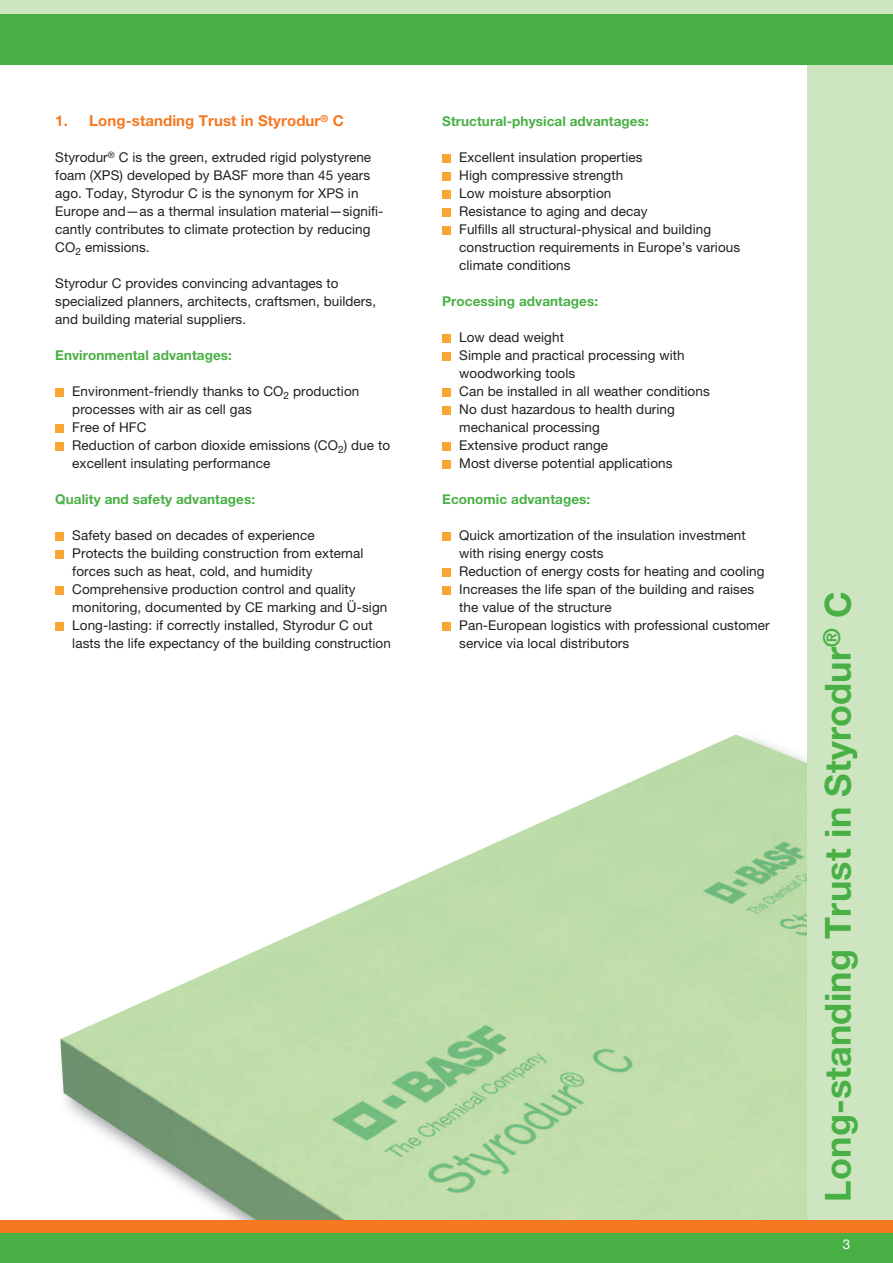
<style>
.page{position:relative;width:893px;height:1263px;background:#fff}
.page>*{position:absolute;margin:0;border:0;box-sizing:border-box;transform-origin:0 0}
.t1{font:700 36px "Helvetica Neue";letter-spacing:.005em;color:#49b045}
.t2{font:700 15px "Helvetica Neue";letter-spacing:.005em;color:#f47921}
.t3{font:13.5px/18px "Helvetica Neue";letter-spacing:.005em;color:#231f20}
.t4{font:700 13.5px "Helvetica Neue";letter-spacing:.005em;color:#49b045}
.t5{font:13.5px "Helvetica Neue";color:#fff}
</style>
<div class="page">
<img style="left:60px;top:734px;width:748px;height:487px">
<div style="left:808px;top:0;width:85px;height:1263px;background:#cde5c1"></div>
<div style="left:0;top:1221px;width:893px;height:42px;background:#f47921"></div>
<div style="left:0;top:1233px;width:893px;height:30px;background:#49b045"></div>
<div style="left:0;top:0;width:893px;height:64px;background:#49b045"></div>
<div style="left:0;top:0;width:893px;height:13px;background:#cde5c1"></div>
<div style="left:55px;top:388px;width:8px;height:8px;background:#faa633"></div>
<div style="left:55px;top:424px;width:8px;height:8px;background:#faa633"></div>
<div style="left:55px;top:442px;width:8px;height:8px;background:#faa633"></div>
<div style="left:55px;top:533px;width:8px;height:8px;background:#faa633"></div>
<div style="left:55px;top:550px;width:8px;height:8px;background:#faa633"></div>
<div style="left:55px;top:586px;width:8px;height:8px;background:#faa633"></div>
<div style="left:55px;top:622px;width:8px;height:8px;background:#faa633"></div>
<div style="left:442px;top:154px;width:8px;height:8px;background:#faa633"></div>
<div style="left:442px;top:172px;width:8px;height:8px;background:#faa633"></div>
<div style="left:442px;top:190px;width:8px;height:8px;background:#faa633"></div>
<div style="left:442px;top:208px;width:8px;height:8px;background:#faa633"></div>
<div style="left:442px;top:226px;width:8px;height:8px;background:#faa633"></div>
<div style="left:442px;top:334px;width:8px;height:8px;background:#faa633"></div>
<div style="left:442px;top:352px;width:8px;height:8px;background:#faa633"></div>
<div style="left:442px;top:388px;width:8px;height:8px;background:#faa633"></div>
<div style="left:442px;top:406px;width:8px;height:8px;background:#faa633"></div>
<div style="left:442px;top:442px;width:8px;height:8px;background:#faa633"></div>
<div style="left:442px;top:460px;width:8px;height:8px;background:#faa633"></div>
<div style="left:442px;top:532px;width:8px;height:8px;background:#faa633"></div>
<div style="left:442px;top:568px;width:8px;height:8px;background:#faa633"></div>
<div style="left:442px;top:586px;width:8px;height:8px;background:#faa633"></div>
<div style="left:442px;top:622px;width:8px;height:8px;background:#faa633"></div>
<p class="t2" style="left:55px;top:111px;width:290px">1. Long-standing Trust in Styrodur<sup>®</sup> C</p>
<p class="t3" style="left:55px;top:148px;width:330px">Styrodur<sup>®</sup> C is the green, extruded rigid polystyrene foam (XPS) developed by BASF more than 45 years ago. Today, Styrodur C is the synonym for XPS in Europe and—as a thermal insulation material—signifi&shy;cantly contributes to climate protection by reducing CO<sub>2</sub> emissions.</p>
<p class="t3" style="left:55px;top:274px;width:322px">Styrodur C provides convincing advantages to specialized planners, architects, craftsmen, builders, and building material suppliers.</p>
<p class="t4" style="left:55px;top:347px;width:178px">Environmental advantages:</p>
<p class="t3" style="left:72px;top:382px;width:319px">Environment-friendly thanks to CO<sub>2</sub> production processes with air as cell gas<br>Free of HFC<br>Reduction of carbon dioxide emissions (CO<sub>2</sub>) due to excellent insulating performance</p>
<p class="t4" style="left:55px;top:491px;width:201px">Quality and safety advantages:</p>
<p class="t3" style="left:72px;top:526px;width:320px">Safety based on decades of experience<br>Protects the building construction from external forces such as heat, cold, and humidity Comprehensive production control and quality monitoring, documented by CE marking and Ü-sign Long-lasting: if correctly installed, Styrodur C out lasts the life expectancy of the building construction</p>
<p class="t4" style="left:442px;top:113px;width:208px">Structural-physical advantages:</p>
<p class="t3" style="left:459px;top:148px;width:282px">Excellent insulation properties<br>High compressive strength<br>Low moisture absorption<br>Resistance to aging and decay<br>Fulfills all structural-physical and building construction requirements in Europe’s various climate conditions</p>
<p class="t4" style="left:442px;top:293px;width:157px">Processing advantages:</p>
<p class="t3" style="left:459px;top:328px;width:252px">Low dead weight<br>Simple and practical processing with woodworking tools<br>Can be installed in all weather conditions<br>No dust hazardous to health during mechanical processing<br>Extensive product range<br>Most diverse potential applications</p>
<p class="t4" style="left:442px;top:491px;width:149px">Economic advantages:</p>
<p class="t3" style="left:459px;top:526px;width:312px">Quick amortization of the insulation investment with rising energy costs<br>Reduction of energy costs for heating and cooling Increases the life span of the building and raises the value of the structure<br>Pan-European logistics with professional customer service via local distributors</p>
<h1 class="t1" style="left:816px;top:1202px;width:612px;rotate:-90deg">Long-standing Trust in Styrodur<sup>®</sup> C</h1>
<p class="t5" style="left:843px;top:1236px;width:9px">3</p>
</div>
